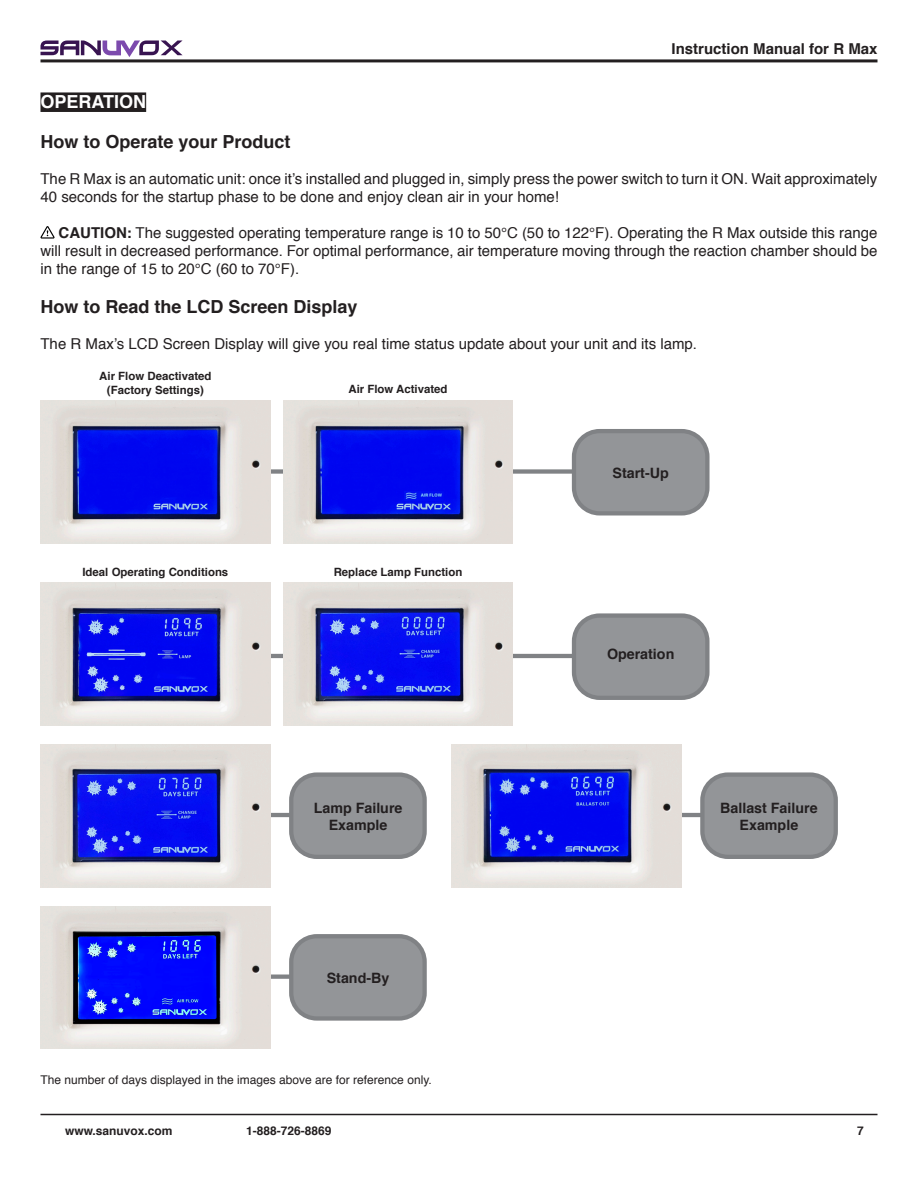
<style>
.page{position:relative;width:918px;height:1188px;background:#fff}
.page>*{position:absolute;margin:0;border:0;box-sizing:border-box;transform-origin:0 0}
.t1{font:700 18px "Helvetica";color:#231f20}
.t2{font:700 18px "Helvetica";color:#fff}
.t3{font:15px/18px "Helvetica";color:#231f20}
.t4{font:700 15px "Helvetica";color:#231f20}
.t5{font:700 14.25px/17.1px "Helvetica";color:#231f20;text-align:center}
.t6{font:12px "Helvetica";color:#231f20}
.t7{font:700 12px "Helvetica";color:#231f20}
.t8{font:700 11.4px "Helvetica";color:#231f20}
.s1{font-weight:700}
</style>
<div class="page">
<svg style="left:40px;top:41px;width:143px;height:16px"></svg>
<hr style="left:40px;top:59px;width:838px;height:3px;background:#231f20">
<hr style="left:40px;top:1114px;width:838px;height:1px;background:#231f20">
<div style="left:270px;top:469px;width:371px;height:5px;background:#808285"></div>
<div style="left:574px;top:431px;width:133px;height:82px;background:#939598;border-radius:26px"></div>
<div style="left:572px;top:429px;width:138px;height:87px;border:4px solid #808285;border-radius:26px"></div>
<hr style="left:270px;top:654px;width:371px;height:4px;background:#808285">
<div style="left:574px;top:616px;width:133px;height:82px;background:#939598;border-radius:26px"></div>
<div style="left:572px;top:613px;width:138px;height:87px;border:4px solid #808285;border-radius:26px"></div>
<hr style="left:40px;top:813px;width:318px;height:4px;background:#808285">
<div style="left:291px;top:775px;width:134px;height:82px;background:#939598;border-radius:26px"></div>
<div style="left:289px;top:772px;width:138px;height:87px;border:4px solid #808285;border-radius:26px"></div>
<svg style="left:270px;top:975px;width:19px;height:4px"></svg>
<div style="left:291px;top:936px;width:134px;height:82px;background:#939598;border-radius:26px"></div>
<div style="left:289px;top:934px;width:138px;height:87px;border:4px solid #808285;border-radius:26px"></div>
<hr style="left:451px;top:813px;width:318px;height:4px;background:#808285">
<div style="left:702px;top:775px;width:134px;height:82px;background:#939598;border-radius:26px"></div>
<div style="left:700px;top:772px;width:138px;height:87px;border:4px solid #808285;border-radius:26px"></div>
<img style="left:40px;top:401px;width:230px;height:143px">
<img style="left:283px;top:401px;width:230px;height:143px">
<img style="left:40px;top:583px;width:230px;height:142px">
<img style="left:283px;top:583px;width:230px;height:142px">
<img style="left:40px;top:744px;width:230px;height:143px">
<img style="left:451px;top:744px;width:230px;height:143px">
<img style="left:40px;top:906px;width:230px;height:143px">
<div style="left:40px;top:92px;width:106px;height:20px;background:#231f20"></div>
<svg style="left:41px;top:226px;width:14px;height:13px"></svg>
<p class="t4" style="left:672px;top:37px;width:207px">Instruction Manual for R Max</p>
<p class="t2" style="left:40px;top:87px;width:107px">OPERATION</p>
<p class="t1" style="left:40px;top:127px;width:252px">How to Operate your Product</p>
<p class="t3" style="left:40px;top:170px;width:838px">The R Max is an automatic unit: once it’s installed and plugged in, simply press the power switch to turn it ON. Wait approximately<br>40 seconds for the startup phase to be done and enjoy clean air in your home!</p>
<p class="t3" style="left:40px;top:224px;width:838px;text-align:justify;text-indent:18px"><span class="s1">CAUTION:</span> The suggested operating temperature range is 10 to 50°C (50 to 122°F). Operating the R Max outside this range will result in decreased performance. For optimal performance, air temperature moving through the reaction chamber should be in the range of 15 to 20°C (60 to 70°F).</p>
<p class="t1" style="left:40px;top:293px;width:319px">How to Read the LCD Screen Display</p>
<p class="t3" style="left:40px;top:336px;width:658px">The R Max’s LCD Screen Display will give you real time status update about your unit and its lamp.</p>
<p class="t8" style="left:99px;top:367px;width:114px">Air Flow Deactivated</p>
<p class="t8" style="left:107px;top:381px;width:99px">(Factory Settings)</p>
<p class="t8" style="left:348px;top:380px;width:101px">Air Flow Activated</p>
<p class="t8" style="left:82px;top:562px;width:147px">Ideal Operating Conditions</p>
<p class="t8" style="left:334px;top:562px;width:130px">Replace Lamp Function</p>
<p class="t5" style="left:314px;top:799px;width:90px">Lamp Failure<br>Example</p>
<p class="t5" style="left:327px;top:969px;width:64px">Stand-By</p>
<p class="t6" style="left:40px;top:1070px;width:393px">The number of days displayed in the images above are for reference only.</p>
<p class="t7" style="left:65px;top:1121px;width:109px">www.sanuvox.com</p>
<p class="t7" style="left:246px;top:1121px;width:87px">1-888-726-8869</p>
<p class="t5" style="left:613px;top:464px;width:58px">Start-Up</p>
<p class="t5" style="left:607px;top:646px;width:69px">Operation</p>
<p class="t5" style="left:720px;top:799px;width:99px">Ballast Failure<br>Example</p>
<p class="t7" style="left:857px;top:1121px;width:8px">7</p>
</div>
